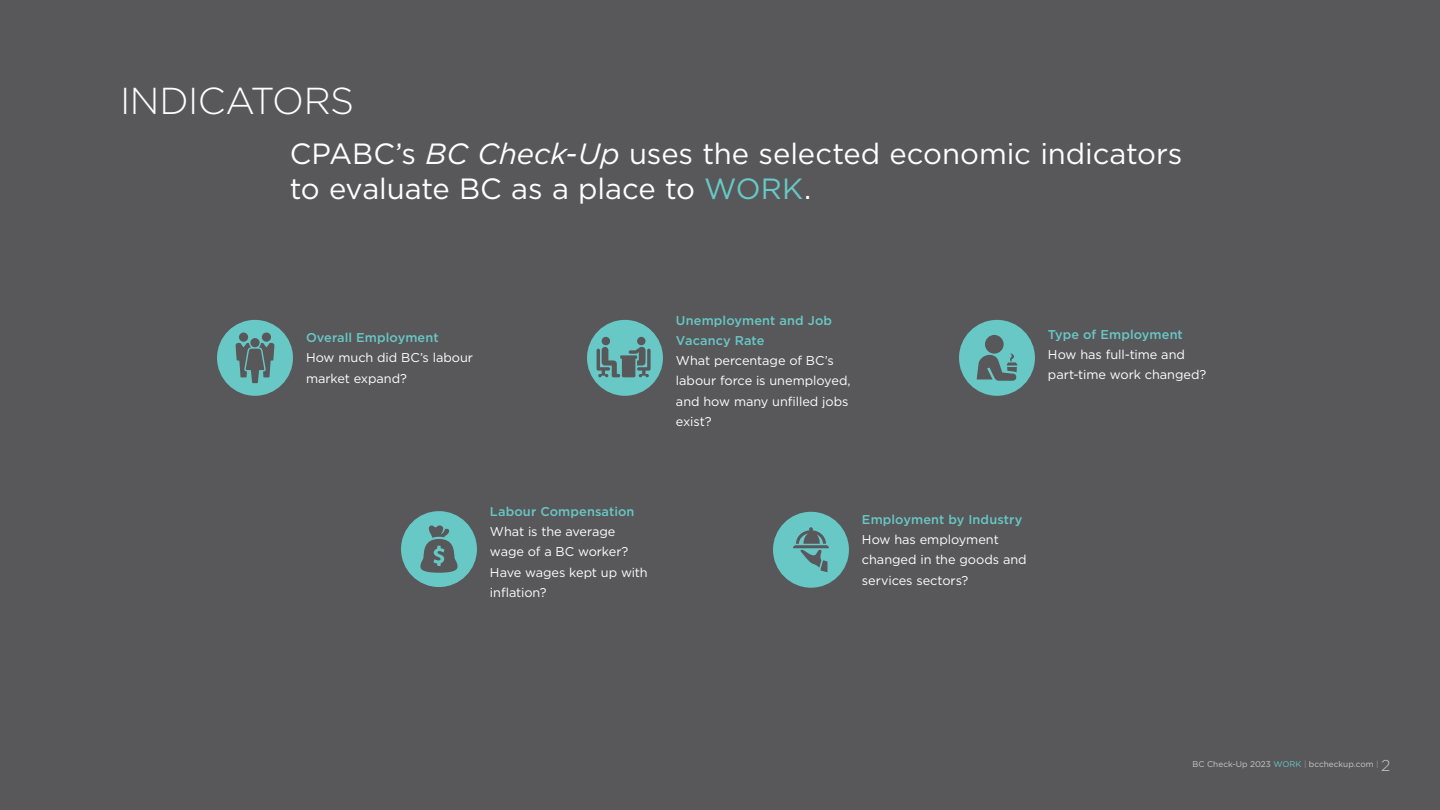
<style>
.page{position:relative;width:1440px;height:810px;background:#58575a}
.page>*{position:absolute;margin:0;border:0;box-sizing:border-box;transform-origin:0 0}
.t1{font:300 37.5px "Gotham";letter-spacing:-.015em;color:#fff}
.Sub_Head{font:29.25px/35.1px "Gotham";color:#fff}
.Body{font:12.75px/20.2px "Gotham";letter-spacing:-.005em;color:#fff}
.t2{font:8.25px "Gotham";letter-spacing:.005em;color:#c9cacc}
.s1{font-style:italic}
.s2{color:#68c8c6}
.s3{font-weight:500;color:#68c8c6}
.s4{color:#949496}
.s5{font-weight:300;font-size:15.75px}
</style>
<div class="page">
<div style="left:217px;top:320px;width:76px;height:76px;background:#68c8c6;border-radius:50%"></div>
<div style="left:262px;top:333px;width:9px;height:9px;background:#58575a;border-radius:50%"></div>
<div style="left:239px;top:333px;width:9px;height:9px;background:#58575a;border-radius:50%"></div>
<svg style="left:235px;top:338px;width:40px;height:45px"></svg>
<div style="left:587px;top:320px;width:76px;height:76px;background:#68c8c6;border-radius:50%"></div>
<svg style="left:597px;top:337px;width:54px;height:40px"></svg>
<div style="left:401px;top:511px;width:76px;height:76px;background:#68c8c6;border-radius:50%"></div>
<svg style="left:420px;top:525px;width:38px;height:48px"></svg>
<div style="left:773px;top:512px;width:76px;height:76px;background:#68c8c6;border-radius:50%"></div>
<svg style="left:793px;top:527px;width:36px;height:45px"></svg>
<div style="left:959px;top:320px;width:76px;height:76px;background:#68c8c6;border-radius:50%"></div>
<svg style="left:977px;top:353px;width:40px;height:28px"></svg>
<div style="left:985px;top:335px;width:19px;height:19px;background:#58575a;border-radius:50%"></div>
<p class="t1" style="left:120px;top:77px;width:236px">INDICATORS</p>
<p class="Sub_Head" style="left:290px;top:136px;width:894px">CPABC’s <span class="s1">BC Check-Up</span> uses the selected economic indicators to evaluate BC as a place to <span class="s2">WORK</span>.</p>
<p class="Body" style="left:306px;top:327px;width:169px"><span class="s3">Overall Employment<br></span>How much did BC’s labour market expand?</p>
<p class="Body" style="left:676px;top:310px;width:176px"><span class="s3">Unemployment and Job<br>Vacancy Rate<br></span>What percentage of BC’s labour force is unemployed, and how many unfilled jobs exist?</p>
<p class="Body" style="left:1048px;top:324px;width:160px"><span class="s3">Type of Employment<br></span>How has full-time and part-time work changed?</p>
<p class="Body" style="left:490px;top:501px;width:159px"><span class="s3">Labour Compensation<br></span>What is the average wage of a BC worker?<br>Have wages kept up with inflation?</p>
<p class="Body" style="left:862px;top:509px;width:166px"><span class="s3">Employment by Industry<br></span>How has employment changed in the goods and services sectors?</p>
<p class="t2" style="left:1193px;top:758px;width:199px">BC Check-Up 2023 <span class="s2">WORK</span> <span class="s4">|</span> bccheckup.com <span class="s4">|</span> <span class="s5">2</span></p>
</div>
